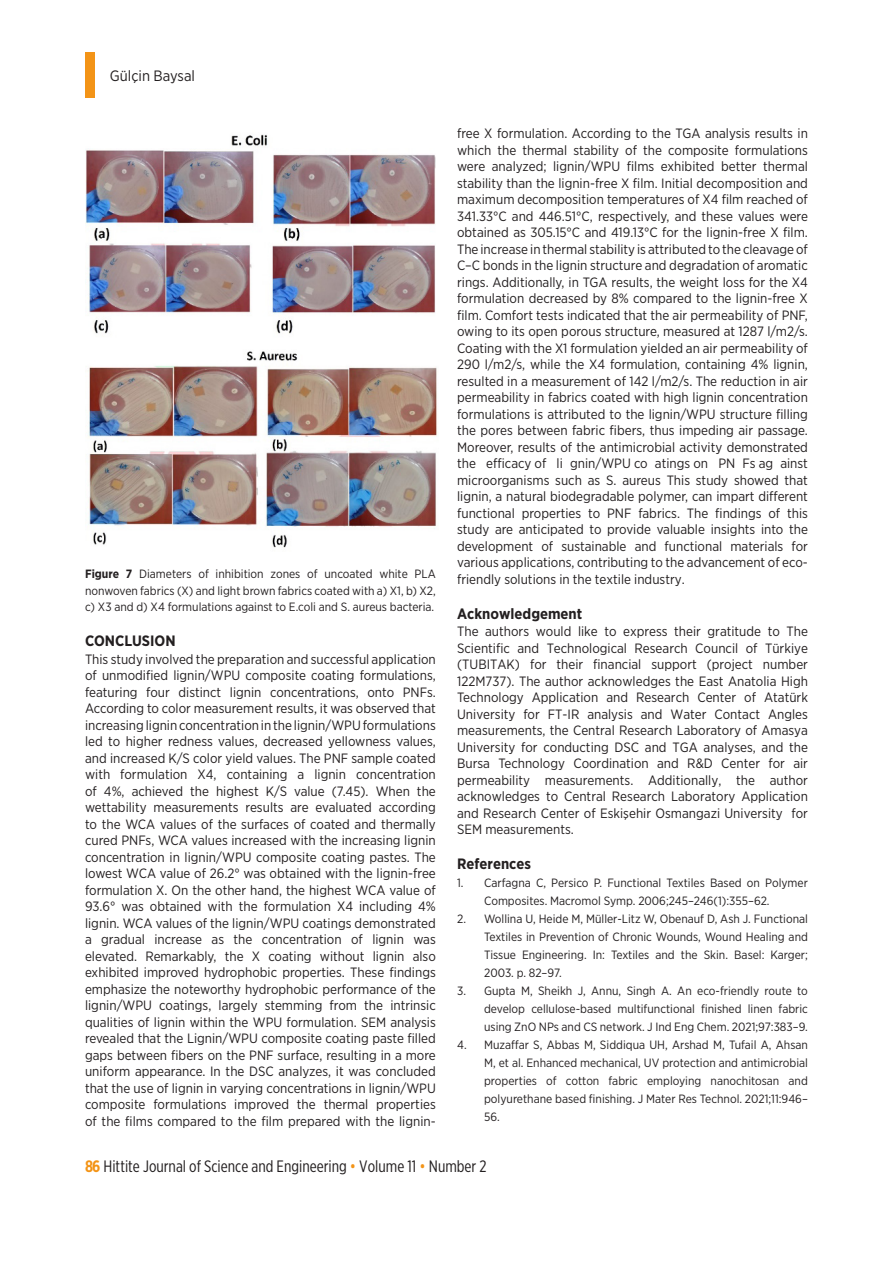
<style>
.page{position:relative;width:893px;height:1263px;background:#fff}
.page>*{position:absolute;margin:0;border:0;box-sizing:border-box;transform-origin:0 0}
.t1{font:16.5px "Gotham X Narrow";color:#231f20}
.metin{font:700 15px "Gotham Narrow";color:#231f20}
.t2{font:15px "Gotham Narrow";color:#231f20}
.metin-2{font:13.5px/16.5px "Gotham Narrow";color:#231f20;text-align:justify}
.metin-3{font:12px/18px "Gotham Narrow";color:#231f20;text-align:justify}
.s1{font-weight:700}
.s2{font-weight:700;color:#f39417}
.s3{color:#f39417}
</style>
<div class="page">
<div style="left:86px;top:52px;width:9px;height:46px;background:#f39417"></div>
<img style="left:85px;top:134px;width:351px;height:200px">
<img style="left:88px;top:351px;width:350px;height:197px">
<p class="t2" style="left:110px;top:66px;width:87px">Gülçin Baysal</p>
<p class="metin-3" style="left:85px;top:565px;width:352px;line-height:16.5px"><span class="s1">Figure 7</span> Diameters of inhibition zones of uncoated white PLA nonwoven fabrics (X) and light brown fabrics coated with a) X1, b) X2, c) X3 and d) X4 formulations against to E.coli and S. aureus bacteria.</p>
<p class="metin" style="left:85px;top:631px;width:92px">CONCLUSION</p>
<p class="metin-2" style="left:85px;top:650px;width:352px">This study involved the preparation and successful application of unmodified lignin/WPU composite coating formulations, featuring four distinct lignin concentrations, onto PNFs.<br>According to color measurement results, it was observed that increasing lignin concentration in the lignin/WPU formulations led to higher redness values, decreased yellowness values, and increased K/S color yield values. The PNF sample coated with formulation X4, containing a lignin concentration of 4%, achieved the highest K/S value (7.45). When the wettability measurements results are evaluated according to the WCA values of the surfaces of coated and thermally cured PNFs, WCA values increased with the increasing lignin concentration in lignin/WPU composite coating pastes. The lowest WCA value of 26.2° was obtained with the lignin-free formulation X. On the other hand, the highest WCA value of 93.6° was obtained with the formulation X4 including 4% lignin. WCA values of the lignin/WPU coatings demonstrated a gradual increase as the concentration of lignin was elevated. Remarkably, the X coating without lignin also exhibited improved hydrophobic properties. These findings emphasize the noteworthy hydrophobic performance of the lignin/WPU coatings, largely stemming from the intrinsic qualities of lignin within the WPU formulation. SEM analysis revealed that the Lignin/WPU composite coating paste filled gaps between fibers on the PNF surface, resulting in a more uniform appearance. In the DSC analyzes, it was concluded that the use of lignin in varying concentrations in lignin/WPU composite formulations improved the thermal properties of the films compared to the film prepared with the lignin-</p>
<p class="metin-2" style="left:457px;top:125px;width:352px">free X formulation. According to the TGA analysis results in which the thermal stability of the composite formulations were analyzed; lignin/WPU films exhibited better thermal stability than the lignin-free X film. Initial decomposition and maximum decomposition temperatures of X4 film reached of 341.33°C and 446.51°C, respectively, and these values were obtained as 305.15°C and 419.13°C for the lignin-free X film.<br>The increase in thermal stability is attributed to the cleavage of C–C bonds in the lignin structure and degradation of aromatic rings. Additionally, in TGA results, the weight loss for the X4 formulation decreased by 8% compared to the lignin-free X film. Comfort tests indicated that the air permeability of PNF, owing to its open porous structure, measured at 1287 l/m2/s.<br>Coating with the X1 formulation yielded an air permeability of 290 l/m2/s, while the X4 formulation, containing 4% lignin, resulted in a measurement of 142 l/m2/s. The reduction in air permeability in fabrics coated with high lignin concentration formulations is attributed to the lignin/WPU structure filling the pores between fabric fibers, thus impeding air passage.<br>Moreover, results of the antimicrobial activity demonstrated the efficacy of li gnin/WPU co atings on PN Fs ag ainst microorganisms such as S. aureus This study showed that lignin, a natural biodegradable polymer, can impart different functional properties to PNF fabrics. The findings of this study are anticipated to provide valuable insights into the development of sustainable and functional materials for various applications, contributing to the advancement of eco&shy;friendly solutions in the textile industry.</p>
<p class="metin" style="left:457px;top:604px;width:127px">Acknowledgement</p>
<p class="metin-2" style="left:457px;top:623px;width:352px">The authors would like to express their gratitude to The Scientific and Technological Research Council of Türkiye (TUBITAK) for their financial support (project number 122M737). The author acknowledges the East Anatolia High Technology Application and Research Center of Atatürk University for FT-IR analysis and Water Contact Angles measurements, the Central Research Laboratory of Amasya University for conducting DSC and TGA analyses, and the Bursa Technology Coordination and R&amp;D Center for air permeability measurements. Additionally, the author acknowledges to Central Research Laboratory Application and Research Center of Eskişehir Osmangazi University for SEM measurements.</p>
<p class="metin" style="left:457px;top:854px;width:75px">References</p>
<p class="metin-3" style="left:484px;top:873px;width:325px;text-indent:-27px">1. Carfagna C, Persico P. Functional Textiles Based on Polymer<br>Composites. Macromol Symp. 2006;245–246(1):355–62.</p>
<p class="metin-3" style="left:484px;top:909px;width:325px;text-indent:-27px">2. Wollina U, Heide M, Müller-Litz W, Obenauf D, Ash J. Functional Textiles in Prevention of Chronic Wounds, Wound Healing and Tissue Engineering. In: Textiles and the Skin. Basel: Karger; 2003. p. 82–97.</p>
<p class="metin-3" style="left:484px;top:981px;width:325px;text-indent:-27px">3. Gupta M, Sheikh J, Annu, Singh A. An eco-friendly route to develop cellulose-based multifunctional finished linen fabric using ZnO NPs and CS network. J Ind Eng Chem. 2021;97:383–9.</p>
<p class="metin-3" style="left:484px;top:1035px;width:325px;text-indent:-27px">4. Muzaffar S, Abbas M, Siddiqua UH, Arshad M, Tufail A, Ahsan M, et al. Enhanced mechanical, UV protection and antimicrobial properties of cotton fabric employing nanochitosan and polyurethane based finishing. J Mater Res Technol. 2021;11:946– 56.</p>
<p class="t1" style="left:85px;top:1156px;width:403px"><span class="s2">86</span> Hittite Journal of Science and Engineering <span class="s3">•</span> Volume 11 <span class="s3">•</span> Number 2</p>
</div>
